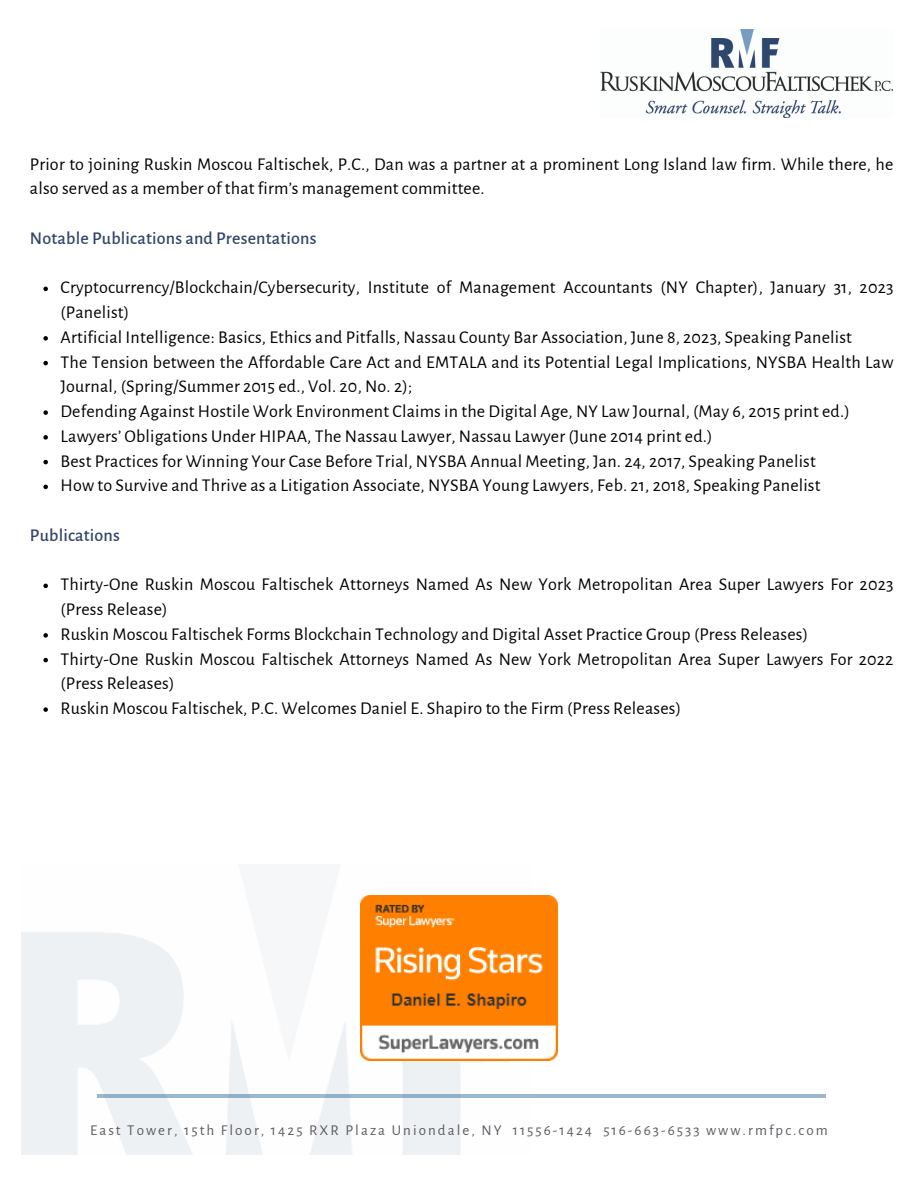
<style>
.page{position:relative;width:918px;height:1188px;background:#fff}
.page>*{position:absolute;margin:0;border:0;box-sizing:border-box;transform-origin:0 0}
.t1{font:18px/24.8px "Alegreya Sans";letter-spacing:.01em;color:#000}
.t2{font:500 18px "Alegreya Sans";letter-spacing:.01em;color:#324568}
.t3{font:15px "Alegreya Sans";letter-spacing:.135em;color:#5d5a62}
</style>
<div class="page">
<img style="left:21px;top:864px;width:511px;height:290px">
<img style="left:600px;top:29px;width:293px;height:89px">
<hr style="left:97px;top:1095px;width:729px;height:3px;background:#0f5089">
<img style="left:361px;top:896px;width:196px;height:164px">
<svg style="left:43px;top:287px;width:5px;height:4px"></svg>
<svg style="left:43px;top:336px;width:5px;height:5px"></svg>
<svg style="left:43px;top:361px;width:5px;height:4px"></svg>
<svg style="left:43px;top:410px;width:5px;height:5px"></svg>
<svg style="left:43px;top:435px;width:5px;height:5px"></svg>
<svg style="left:43px;top:460px;width:5px;height:4px"></svg>
<svg style="left:43px;top:485px;width:5px;height:4px"></svg>
<svg style="left:43px;top:584px;width:5px;height:4px"></svg>
<svg style="left:43px;top:633px;width:5px;height:5px"></svg>
<svg style="left:43px;top:658px;width:5px;height:4px"></svg>
<svg style="left:43px;top:707px;width:5px;height:5px"></svg>
<p class="t1" style="left:30px;top:152px;width:865px">Prior to joining Ruskin Moscou Faltischek, P.C., Dan was a partner at a prominent Long Island law firm. While there, he also served as a member of that firm’s management committee.</p>
<p class="t2" style="left:30px;top:229px;width:288px">Notable Publications and Presentations</p>
<p class="t1" style="left:61px;top:276px;width:834px">Cryptocurrency/Blockchain/Cybersecurity, Institute of Management Accountants (NY Chapter), January 31, 2023 (Panelist)</p>
<p class="t1" style="left:61px;top:325px;width:793px">Artificial Intelligence: Basics, Ethics and Pitfalls, Nassau County Bar Association, June 8, 2023, Speaking Panelist</p>
<p class="t1" style="left:61px;top:350px;width:834px">The Tension between the Affordable Care Act and EMTALA and its Potential Legal Implications, NYSBA Health Law<br>Journal, (Spring/Summer 2015 ed., Vol. 20, No. 2);</p>
<p class="t1" style="left:61px;top:399px;width:791px">Defending Against Hostile Work Environment Claims in the Digital Age, NY Law Journal, (May 6, 2015 print ed.)</p>
<p class="t1" style="left:61px;top:424px;width:654px">Lawyers’ Obligations Under HIPAA, The Nassau Lawyer, Nassau Lawyer (June 2014 print ed.)</p>
<p class="t1" style="left:61px;top:449px;width:757px">Best Practices for Winning Your Case Before Trial, NYSBA Annual Meeting, Jan. 24, 2017, Speaking Panelist</p>
<p class="t1" style="left:61px;top:474px;width:762px">How to Survive and Thrive as a Litigation Associate, NYSBA Young Lawyers, Feb. 21, 2018, Speaking Panelist</p>
<p class="t2" style="left:30px;top:526px;width:92px">Publications</p>
<p class="t1" style="left:61px;top:573px;width:834px">Thirty-One Ruskin Moscou Faltischek Attorneys Named As New York Metropolitan Area Super Lawyers For 2023 (Press Release)</p>
<p class="t1" style="left:61px;top:622px;width:749px">Ruskin Moscou Faltischek Forms Blockchain Technology and Digital Asset Practice Group (Press Releases)</p>
<p class="t1" style="left:61px;top:647px;width:834px">Thirty-One Ruskin Moscou Faltischek Attorneys Named As New York Metropolitan Area Super Lawyers For 2022 (Press Releases)</p>
<p class="t1" style="left:61px;top:696px;width:622px">Ruskin Moscou Faltischek, P.C. Welcomes Daniel E. Shapiro to the Firm (Press Releases)</p>
<p class="t3" style="left:90px;top:1123px;width:739px">East Tower, 15th Floor, 1425 RXR Plaza Uniondale, NY 11556-1424 516-663-6533 www.rmfpc.com</p>
</div>
